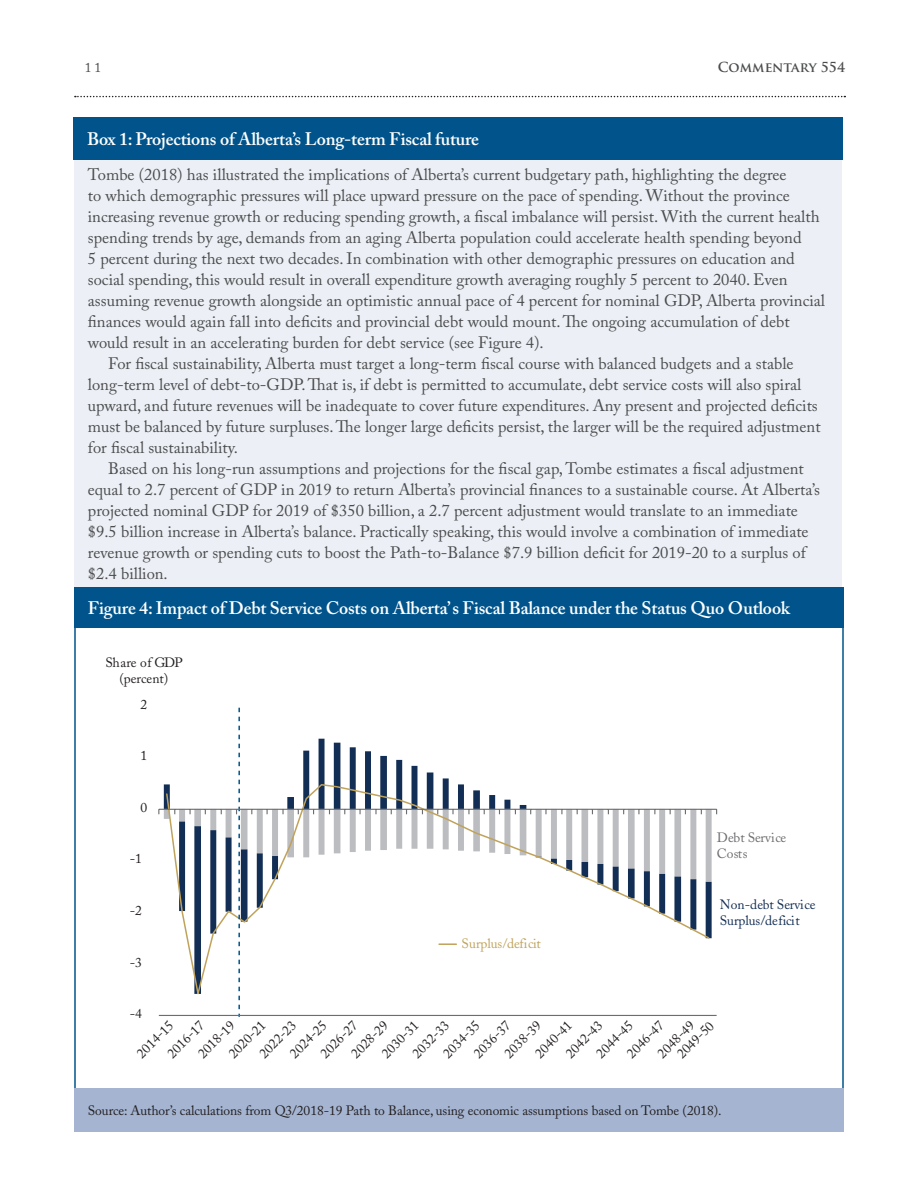
<style>
.page{position:relative;width:918px;height:1188px;background:#fff}
.page>*{position:absolute;margin:0;border:0;box-sizing:border-box;transform-origin:0 0}
.Table_Header{font:600 18px "Adobe Caslon Pro";letter-spacing:-.01em;color:#fff}
.Body_Copy{font:16.5px/21px "Adobe Caslon Pro";color:#4b4c4d}
.t1{font:13.5px/16.2px "Adobe Caslon";color:#231f20;text-align:center}
.table_foot_note{font:13.5px "Adobe Caslon Pro";letter-spacing:-.005em;color:#231f20}
.t2{font:13.5px/16.2px "Adobe Caslon";color:#132e54}
.t3{font:13.5px/16.2px "Adobe Caslon";color:#6c6d70}
.t4{font:13.5px "Adobe Caslon";color:#c0a25a}
.t5{font:700 13.5px "Trajan Pro";color:#4b4c4d}
.t6{font:13.5px "Adobe Caslon Pro";color:#4b4c4d}
</style>
<div class="page">
<svg style="left:75px;top:96px;width:770px;height:1px"></svg>
<div style="left:74px;top:156px;width:768px;height:436px;background:#ecf0f6"></div>
<div style="left:74px;top:117px;width:769px;height:43px;background:#01548b"></div>
<svg style="left:158px;top:708px;width:559px;height:309px"></svg>
<div style="left:74px;top:1088px;width:770px;height:44px;background:#a4b4d1"></div>
<div style="left:74px;top:587px;width:770px;height:41px;background:#01548b"></div>
<p class="t6" style="left:85px;top:59px;width:18px">11</p>
<p class="t5" style="left:718px;top:59px;width:129px">COMMENTARY 554</p>
<p class="Table_Header" style="left:87px;top:128px;width:394px">Box 1: Projections of Alberta’s Long-term Fiscal future</p>
<p class="Body_Copy" style="left:88px;top:163px;width:739px">Tombe (2018) has illustrated the implications of Alberta’s current budgetary path, highlighting the degree<br>to which demographic pressures will place upward pressure on the pace of spending. Without the province increasing revenue growth or reducing spending growth, a fiscal imbalance will persist. With the current health spending trends by age, demands from an aging Alberta population could accelerate health spending beyond<br>5 percent during the next two decades. In combination with other demographic pressures on education and social spending, this would result in overall expenditure growth averaging roughly 5 percent to 2040. Even assuming revenue growth alongside an optimistic annual pace of 4 percent for nominal GDP, Alberta provincial finances would again fall into deficits and provincial debt would mount. The ongoing accumulation of debt would result in an accelerating burden for debt service (see Figure 4).</p>
<p class="Body_Copy" style="left:88px;top:353px;width:734px;text-indent:20px">For fiscal sustainability, Alberta must target a long-term fiscal course with balanced budgets and a stable long-term level of debt-to-GDP. That is, if debt is permitted to accumulate, debt service costs will also spiral upward, and future revenues will be inadequate to cover future expenditures. Any present and projected deficits must be balanced by future surpluses. The longer large deficits persist, the larger will be the required adjustment for fiscal sustainability.</p>
<p class="Body_Copy" style="left:88px;top:458px;width:734px;text-indent:20px">Based on his long-run assumptions and projections for the fiscal gap, Tombe estimates a fiscal adjustment equal to 2.7 percent of GDP in 2019 to return Alberta’s provincial finances to a sustainable course. At Alberta’s projected nominal GDP for 2019 of $350 billion, a 2.7 percent adjustment would translate to an immediate $9.5 billion increase in Alberta’s balance. Practically speaking, this would involve a combination of immediate revenue growth or spending cuts to boost the Path-to-Balance $7.9 billion deficit for 2019-20 to a surplus of $2.4 billion.</p>
<p class="Table_Header" style="left:88px;top:597px;width:704px">Figure 4: Impact of Debt Service Costs on Alberta’ s Fiscal Balance under the Status Quo Outlook</p>
<p class="t1" style="left:105px;top:654px;width:79px">Share of GDP (percent)</p>
<p class="t1" style="left:141px;top:696px;width:8px">2</p>
<p class="t1" style="left:141px;top:748px;width:8px">1</p>
<p class="t1" style="left:141px;top:799px;width:8px">0</p>
<p class="t1" style="left:130px;top:851px;width:14px">-1</p>
<p class="t1" style="left:130px;top:903px;width:14px">-2</p>
<p class="t1" style="left:130px;top:954px;width:14px">-3</p>
<p class="t4" style="left:461px;top:936px;width:81px">Surplus/deficit</p>
<p class="t3" style="left:717px;top:829px;width:71px">Debt Service<br>Costs</p>
<p class="t2" style="left:720px;top:896px;width:97px">Non-debt Service<br>Surplus/deficit</p>
<p class="t1" style="left:130px;top:1006px;width:14px">-4</p>
<p class="t1" style="left:623px;top:1050px;width:48px;rotate:-45deg">2046-47</p>
<p class="t1" style="left:470px;top:1050px;width:48px;rotate:-45deg">2036-37</p>
<p class="t1" style="left:317px;top:1050px;width:48px;rotate:-45deg">2026-27</p>
<p class="t1" style="left:164px;top:1050px;width:48px;rotate:-45deg">2016-17</p>
<p class="t1" style="left:593px;top:1050px;width:48px;rotate:-45deg">2044-45</p>
<p class="t1" style="left:440px;top:1050px;width:48px;rotate:-45deg">2034-35</p>
<p class="t1" style="left:286px;top:1050px;width:48px;rotate:-45deg">2024-25</p>
<p class="t1" style="left:133px;top:1050px;width:48px;rotate:-45deg">2014-15</p>
<p class="t1" style="left:654px;top:1050px;width:48px;rotate:-45deg">2048-49</p>
<p class="t1" style="left:501px;top:1050px;width:48px;rotate:-45deg">2038-39</p>
<p class="t1" style="left:348px;top:1050px;width:48px;rotate:-45deg">2028-29</p>
<p class="t1" style="left:195px;top:1050px;width:48px;rotate:-45deg">2018-19</p>
<p class="t1" style="left:562px;top:1050px;width:48px;rotate:-45deg">2042-43</p>
<p class="t1" style="left:409px;top:1050px;width:48px;rotate:-45deg">2032-33</p>
<p class="t1" style="left:256px;top:1050px;width:48px;rotate:-45deg">2022-23</p>
<p class="t1" style="left:532px;top:1050px;width:48px;rotate:-45deg">2040-41</p>
<p class="t1" style="left:378px;top:1050px;width:48px;rotate:-45deg">2030-31</p>
<p class="t1" style="left:225px;top:1050px;width:48px;rotate:-45deg">2020-21</p>
<p class="t1" style="left:674px;top:1050px;width:48px;rotate:-45deg">2049-50</p>
<p class="table_foot_note" style="left:88px;top:1102px;width:635px">Source: Author’s calculations from Q3/2018-19 Path to Balance, using economic assumptions based on Tombe (2018).</p>
</div>
